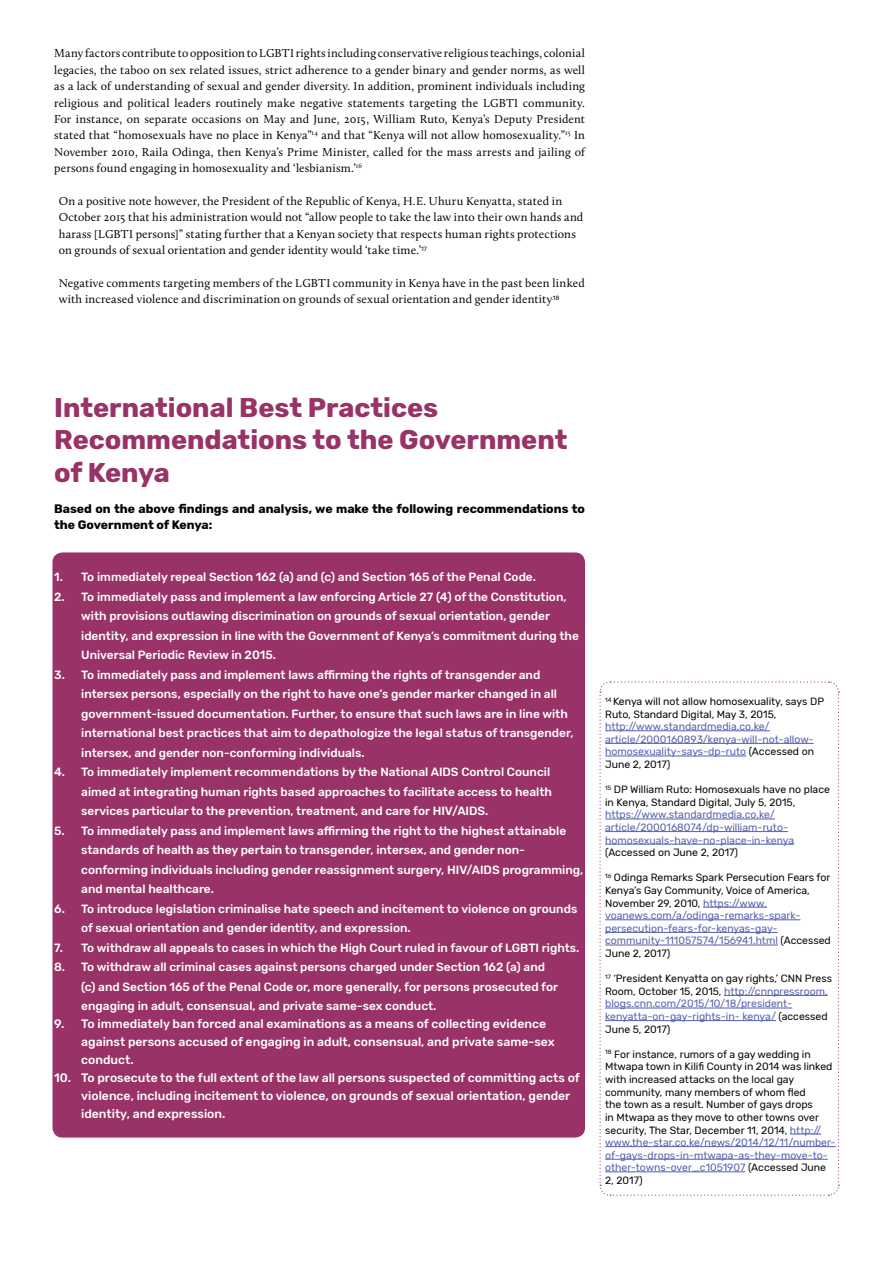
<style>
.page{position:relative;width:893px;height:1263px;background:#fff}
.page>*{position:absolute;margin:0;border:0;box-sizing:border-box;transform-origin:0 0}
.t1{font:700 27px/32.4px "Rubik";color:#993267}
.t2{font:500 12.15px/18px "Rubik";color:#fff}
.t3{font:700 12.15px/16.4px "Rubik";color:#040503}
.t4{font:500 11.85px/19.5px "Rubik";color:#fff}
.t5{font:11.85px/16.4px "Calluna";letter-spacing:.015em;color:#040503}
.t6{font:10.5px/12.6px "Rubik";color:#535fab}
.t7{font:10.5px/12.6px "Rubik";color:#040503}
.s1{color:#040503}
.s2{color:#535fab}
</style>
<div class="page">
<div style="left:52px;top:552px;width:533px;height:585px;background:#993267;border-radius:10px"></div>
<svg style="left:599px;top:681px;width:241px;height:515px"></svg>
<p class="t5" style="left:54px;top:45px;width:532px;text-align:justify">Many factors contribute to opposition to LGBTI rights including conservative religious teachings, colonial legacies, the taboo on sex related issues, strict adherence to a gender binary and gender norms, as well as a lack of understanding of sexual and gender diversity. In addition, prominent individuals including religious and political leaders routinely make negative statements targeting the LGBTI community.<br>For instance, on separate occasions on May and June, 2015, William Ruto, Kenya’s Deputy President stated that “homosexuals have no place in Kenya”<sup>14</sup> and that “Kenya will not allow homosexuality.”<sup>15</sup> In November 2010, Raila Odinga, then Kenya’s Prime Minister, called for the mass arrests and jailing of persons found engaging in homosexuality and ‘lesbianism.’<sup>16</sup></p>
<p class="t5" style="left:59px;top:193px;width:526px">On a positive note however, the President of the Republic of Kenya, H.E. Uhuru Kenyatta, stated in October 2015 that his administration would not “allow people to take the law into their own hands and harass [LGBTI persons]” stating further that a Kenyan society that respects human rights protections on grounds of sexual orientation and gender identity would ‘take time.’<sup>17</sup></p>
<p class="t5" style="left:59px;top:274px;width:528px">Negative comments targeting members of the LGBTI community in Kenya have in the past been linked with increased violence and discrimination on grounds of sexual orientation and gender identity<sup>.18</sup></p>
<h1 class="t1" style="left:54px;top:392px;width:515px">International Best Practices<br>Recommendations to the Government of Kenya</h1>
<p class="t3" style="left:54px;top:500px;width:532px">Based on the above findings and analysis, we make the following recommendations to the Government of Kenya:</p>
<p class="t4" style="left:54px;top:568px;width:483px">1. To immediately repeal Section 162 (a) and (c) and Section 165 of the Penal Code.</p>
<p class="t4" style="left:81px;top:587px;width:499px;text-indent:-27px">2. To immediately pass and implement a law enforcing Article 27 (4) of the Constitution, with provisions outlawing discrimination on grounds of sexual orientation, gender identity, and expression in line with the Government of Kenya’s commitment during the Universal Periodic Review in 2015.</p>
<p class="t4" style="left:81px;top:665px;width:494px;text-indent:-27px">3. To immediately pass and implement laws affirming the rights of transgender and intersex persons, especially on the right to have one’s gender marker changed in all government-issued documentation. Further, to ensure that such laws are in line with international best practices that aim to depathologize the legal status of transgender, intersex, and gender non-conforming individuals.</p>
<p class="t4" style="left:81px;top:763px;width:472px;text-indent:-27px">4. To immediately implement recommendations by the National AIDS Control Council aimed at integrating human rights based approaches to facilitate access to health services particular to the prevention, treatment, and care for HIV/AIDS.</p>
<p class="t4" style="left:81px;top:821px;width:504px;text-indent:-27px">5. To immediately pass and implement laws affirming the right to the highest attainable standards of health as they pertain to transgender, intersex, and gender non&shy;conforming individuals including gender reassignment surgery, HIV/AIDS programming, and mental healthcare.</p>
<p class="t4" style="left:81px;top:899px;width:498px;text-indent:-27px">6. To introduce legislation criminalise hate speech and incitement to violence on grounds of sexual orientation and gender identity, and expression.</p>
<p class="t4" style="left:54px;top:938px;width:527px">7. To withdraw all appeals to cases in which the High Court ruled in favour of LGBTI rights.</p>
<p class="t4" style="left:81px;top:958px;width:478px;text-indent:-27px">8. To withdraw all criminal cases against persons charged under Section 162 (a) and (c) and Section 165 of the Penal Code or, more generally, for persons prosecuted for engaging in adult, consensual, and private same-sex conduct.</p>
<p class="t2" style="left:81px;top:1015px;width:475px;text-indent:-27px">9. To immediately ban forced anal examinations as a means of collecting evidence against persons accused of engaging in adult, consensual, and private same-sex conduct.</p>
<p class="t2" style="left:81px;top:1069px;width:500px;text-indent:-27px">10. To prosecute to the full extent of the law all persons suspected of committing acts of violence, including incitement to violence, on grounds of sexual orientation, gender identity, and expression.</p>
<p class="t7" style="left:605px;top:695px;width:220px"><sup>14</sup> Kenya will not allow homosexuality, says DP<br>Ruto, Standard Digital, May 3, 2015,</p>
<p class="t6" style="left:605px;top:720px;width:210px">http://www.standardmedia.co.ke/ article/2000160893/kenya-will-not-allow&shy;homosexuality-says-dp-ruto <span class="s1">(Accessed on June 2, 2017)</span></p>
<p class="t7" style="left:605px;top:783px;width:226px"><sup>15</sup> DP William Ruto: Homosexuals have no place in Kenya, Standard Digital, July 5, 2015,</p>
<p class="t6" style="left:605px;top:809px;width:191px">https://www.standardmedia.co.ke/ article/2000168074/dp-william-ruto&shy;homosexuals-have-no-place-in-kenya</p>
<p class="t7" style="left:605px;top:846px;width:135px">(Accessed on June 2, 2017)</p>
<p class="t6" style="left:605px;top:872px;width:227px"><sup>16</sup> <span class="s1">Odinga Remarks Spark Persecution Fears for Kenya’s Gay Community, Voice of America, November 29, 2010,</span> https://www. voanews.com/a/odinga-remarks-spark&shy;persecution-fears-for-kenyas-gay&shy;community-111057574/156941.html <span class="s1">(Accessed June 2, 2017)</span></p>
<p class="t6" style="left:605px;top:972px;width:228px"><sup>17</sup> <span class="s1">‘President Kenyatta on gay rights,’ CNN Press Room, October 15, 2015,</span> http://cnnpressroom. blogs.cnn.com/2015/10/18/president&shy;kenyatta-on-gay-rights-in- kenya/ <span class="s1">(accessed June 5, 2017)</span></p>
<p class="t7" style="left:605px;top:1048px;width:232px"><sup>18</sup> For instance, rumors of a gay wedding in Mtwapa town in Kilifi County in 2014 was linked with increased attacks on the local gay community, many members of whom fled<br>the town as a result. Number of gays drops<br>in Mtwapa as they move to other towns over security, The Star, December 11, 2014, <span class="s2">http:// www.the-star.co.ke/news/2014/12/11/number&shy;of-gays-drops-in-mtwapa-as-they-move-to&shy;other-towns-over_c1051907</span> (Accessed June 2, 2017)</p>
</div>
